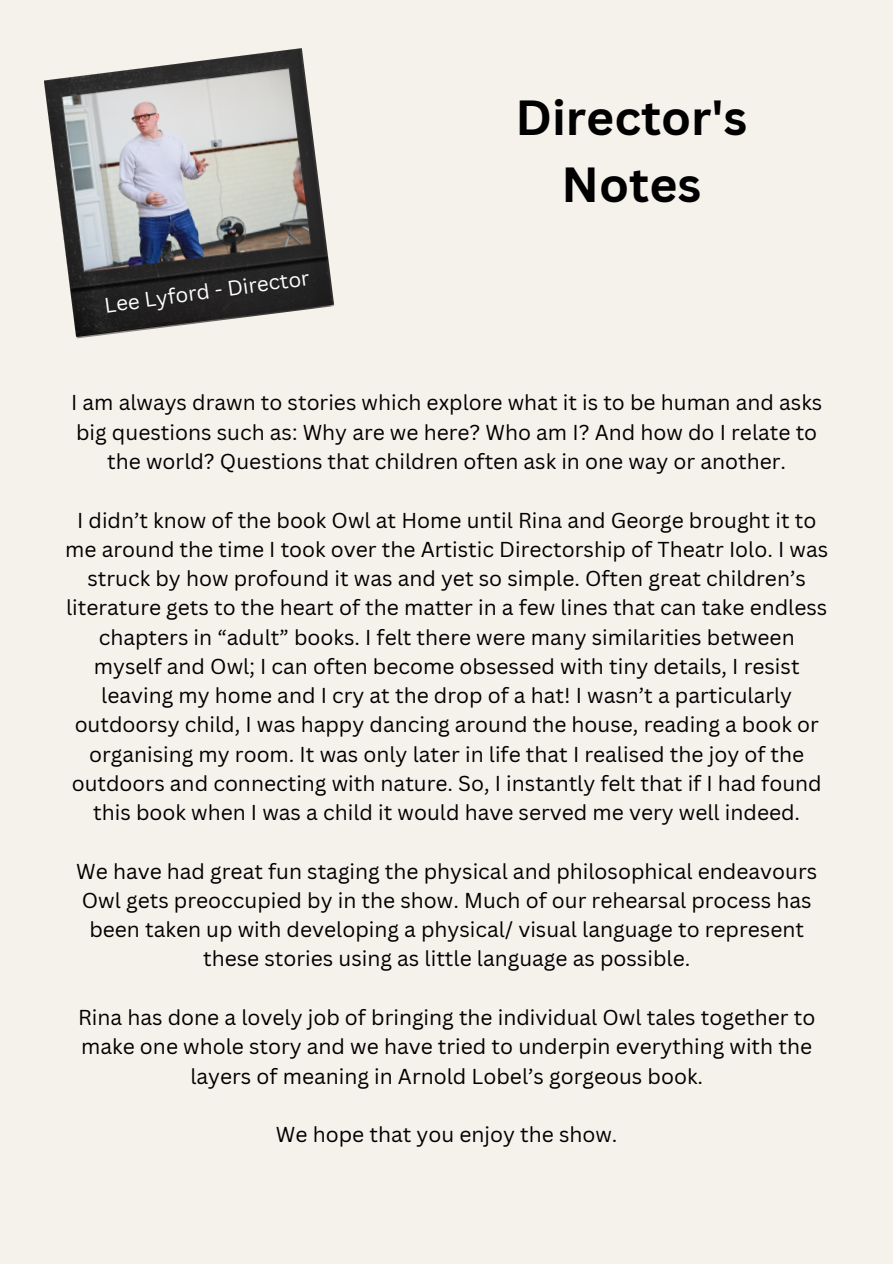
<style>
.page{position:relative;width:893px;height:1264px;background:#fff}
.page>*{position:absolute;margin:0;border:0;box-sizing:border-box;transform-origin:0 0}
.t1{font:700 48px/66.3px "Canva Sans";color:#000;text-align:center}
.t2{font:21px/29.2px "Canva Sans";color:#000;text-align:center}
.t3{font:20.55px "Canva Sans";color:#fff}
</style>
<div class="page">
<div style="left:0;top:0;width:892px;height:1263px;background:#f5f1eb"></div>
<img style="left:44px;top:48px;width:290px;height:290px">
<p class="t3" style="left:102px;top:291px;width:208px;rotate:-8deg">Lee Lyford - Director</p>
<h1 class="t1" style="left:515px;top:83px;width:233px">Director's<br>Notes</h1>
<p class="t2" style="left:71px;top:387px;width:752px">I am always drawn to stories which explore what it is to be human and asks big questions such as: Why are we here? Who am I? And how do I relate to the world? Questions that children often ask in one way or another.</p>
<p class="t2" style="left:65px;top:504px;width:764px">I didn’t know of the book Owl at Home until Rina and George brought it to me around the time I took over the Artistic Directorship of Theatr Iolo. I was struck by how profound it was and yet so simple. Often great children’s literature gets to the heart of the matter in a few lines that can take endless chapters in “adult” books. I felt there were many similarities between myself and Owl; I can often become obsessed with tiny details, I resist leaving my home and I cry at the drop of a hat! I wasn’t a particularly outdoorsy child, I was happy dancing around the house, reading a book or organising my room. It was only later in life that I realised the joy of the outdoors and connecting with nature. So, I instantly felt that if I had found this book when I was a child it would have served me very well indeed.</p>
<p class="t2" style="left:76px;top:855px;width:742px">We have had great fun staging the physical and philosophical endeavours Owl gets preoccupied by in the show. Much of our rehearsal process has been taken up with developing a physical/ visual language to represent these stories using as little language as possible.</p>
<p class="t2" style="left:78px;top:1002px;width:738px">Rina has done a lovely job of bringing the individual Owl tales together to make one whole story and we have tried to underpin everything with the layers of meaning in Arnold Lobel’s gorgeous book.</p>
<p class="t2" style="left:276px;top:1119px;width:343px">We hope that you enjoy the show.</p>
</div>
